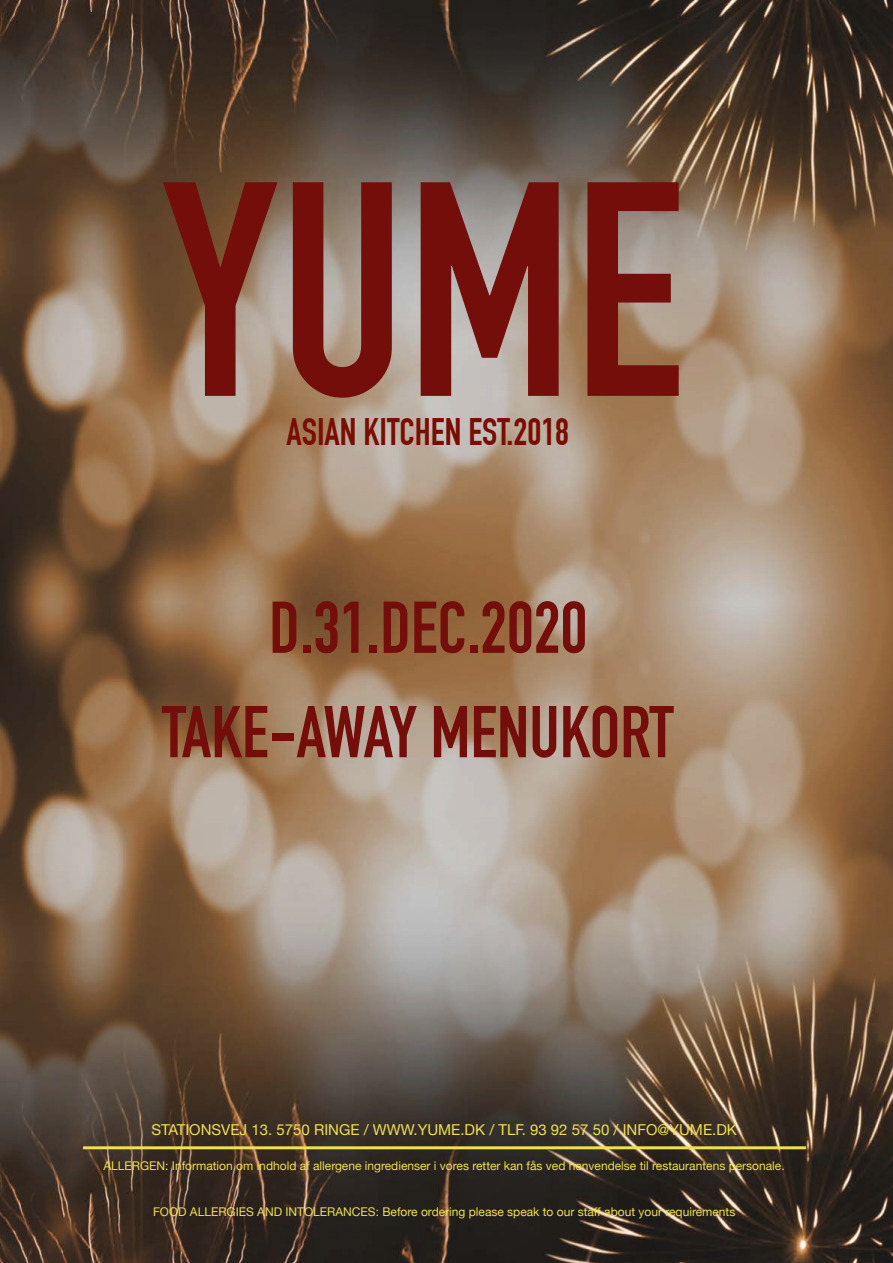
<style>
.page{position:relative;width:893px;height:1263px;background:#fff}
.page>*{position:absolute;margin:0;border:0;box-sizing:border-box;transform-origin:0 0}
.t1{font:300px "font 00000000257 f 8 deb";color:#740e0b}
.t2{font:72px/104.4px "font 00000000257 f 8 deb";color:#740e0b;text-align:center}
.t3{font:37.5px "font 00000000257 f 8 deb";color:#7a0d01}
.t4{font:15px "font 00000000257 f 8 deb";color:#efe053}
.t5{font:12px "font 00000000257 f 8 deb";color:#efe053}
</style>
<div class="page">
<img style="left:0;top:0;width:893px;height:1263px">
<hr style="left:83px;top:1146px;width:723px;height:3px;background:#efe053">
<h1 class="t1" style="left:162px;top:182px;width:523px">YUME</h1>
<h3 class="t3" style="left:286px;top:419px;width:284px">ASIAN KITCHEN EST.2018</h3>
<h2 class="t2" style="left:162px;top:585px;width:513px">D.31.DEC.2020<br>TAKE-AWAY MENUKORT</h2>
<p class="t4" style="left:152px;top:1121px;width:587px">STATIONSVEJ 13. 5750 RINGE / WWW.YUME.DK / TLF. 93 92 57 50 / INFO@YUME.DK</p>
<p class="t5" style="left:104px;top:1158px;width:683px">ALLERGEN: Information om indhold af allergene ingredienser i vores retter kan fås ved henvendelse til restaurantens personale.</p>
<p class="t5" style="left:153px;top:1205px;width:584px">FOOD ALLERGIES AND INTOLERANCES: Before ordering please speak to our staff about your requirements</p>
</div>
